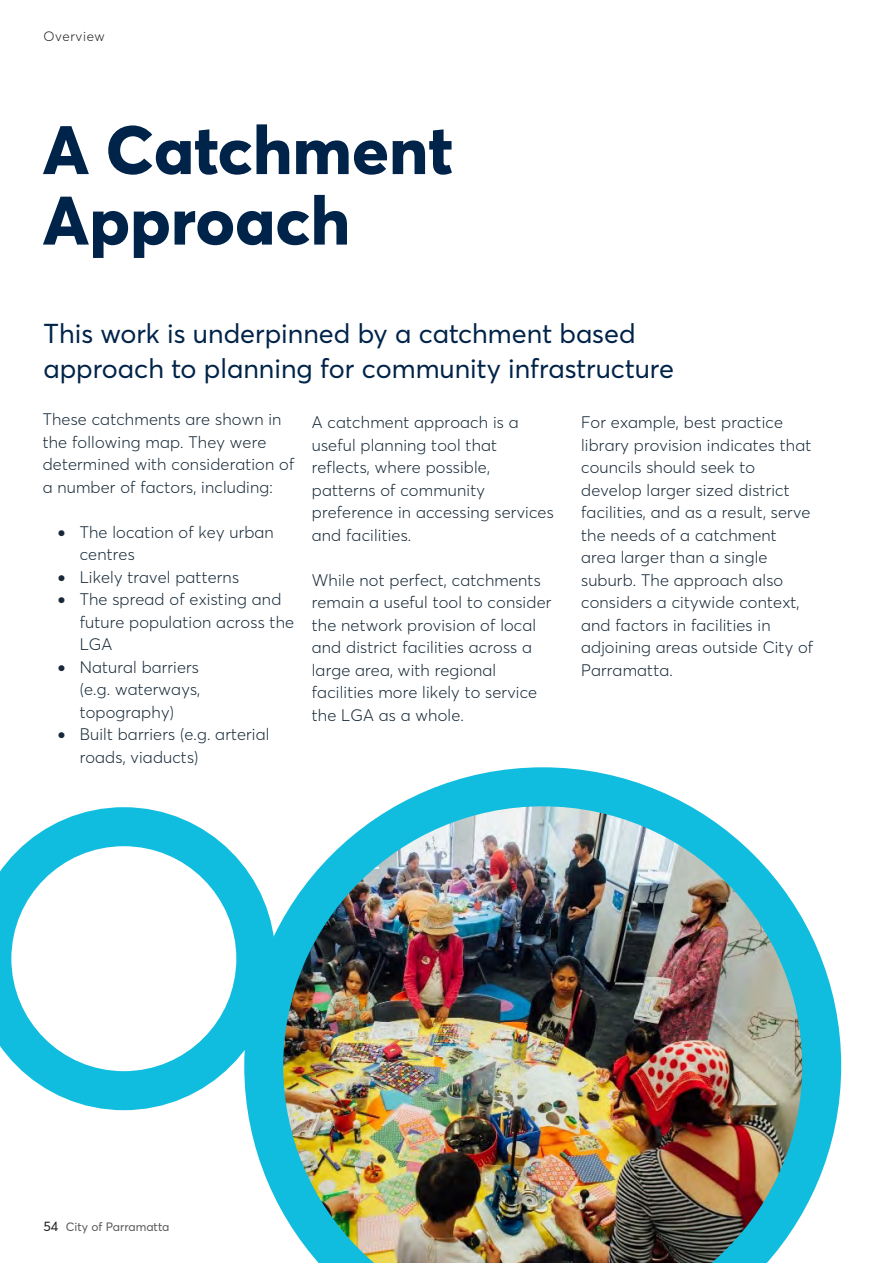
<style>
.page{position:relative;width:893px;height:1263px;background:#fff}
.page>*{position:absolute;margin:0;border:0;box-sizing:border-box;transform-origin:0 0}
._02_Header_Blue{font:800 67.5px/70.5px "Parramatta";color:#002349}
.heading_Intro_blue{font:27px/34.5px "Parramatta";color:#002349}
._11_Body_copy{font:300 16.5px/22.5px "Parramatta";letter-spacing:.01em;color:#172938}
.t1{font:300 13.5px "Parramatta";letter-spacing:.05em;color:#231f20}
.t2{font:12px "Parramatta";color:#57585a}
.s1{font-size:13.5px;color:#231f20}
</style>
<div class="page">
<img style="left:247px;top:767px;width:594px;height:496px">
<svg style="left:0;top:807px;width:275px;height:303px"></svg>
<p class="t1" style="left:43px;top:27px;width:63px">Overview</p>
<p class="_02_Header_Blue" style="left:43px;top:112px;width:413px">A Catchment<br>Approach</p>
<p class="heading_Intro_blue" style="left:43px;top:315px;width:632px">This work is underpinned by a catchment based approach to planning for community infrastructure</p>
<p class="_11_Body_copy" style="left:43px;top:408px;width:253px">These catchments are shown in the following map. They were determined with consideration of a number of factors, including:</p>
<p class="_11_Body_copy" style="left:80px;top:520px;width:196px;text-indent:-22px">• The location of key urban centres</p>
<p class="_11_Body_copy" style="left:58px;top:565px;width:183px">• Likely travel patterns</p>
<p class="_11_Body_copy" style="left:80px;top:588px;width:216px;text-indent:-22px">• The spread of existing and future population across the<br>LGA</p>
<p class="_11_Body_copy" style="left:80px;top:655px;width:122px;text-align:justify;text-indent:-22px">• Natural barriers (e.g. waterways, topography)</p>
<p class="_11_Body_copy" style="left:80px;top:723px;width:191px;text-indent:-22px">• Built barriers (e.g. arterial roads, viaducts)</p>
<p class="_11_Body_copy" style="left:312px;top:410px;width:243px">A catchment approach is a useful planning tool that reflects, where possible, patterns of community preference in accessing services and facilities.</p>
<p class="_11_Body_copy" style="left:312px;top:568px;width:241px">While not perfect, catchments remain a useful tool to consider the network provision of local and district facilities across a large area, with regional facilities more likely to service the LGA as a whole.</p>
<p class="_11_Body_copy" style="left:581px;top:410px;width:234px">For example, best practice library provision indicates that councils should seek to develop larger sized district facilities, and as a result, serve the needs of a catchment area larger than a single suburb. The approach also considers a citywide context, and factors in facilities in adjoining areas outside City of<br>Parramatta.</p>
<p class="t2" style="left:43px;top:1219px;width:127px"><span class="s1">54</span> City of Parramatta</p>
</div>
